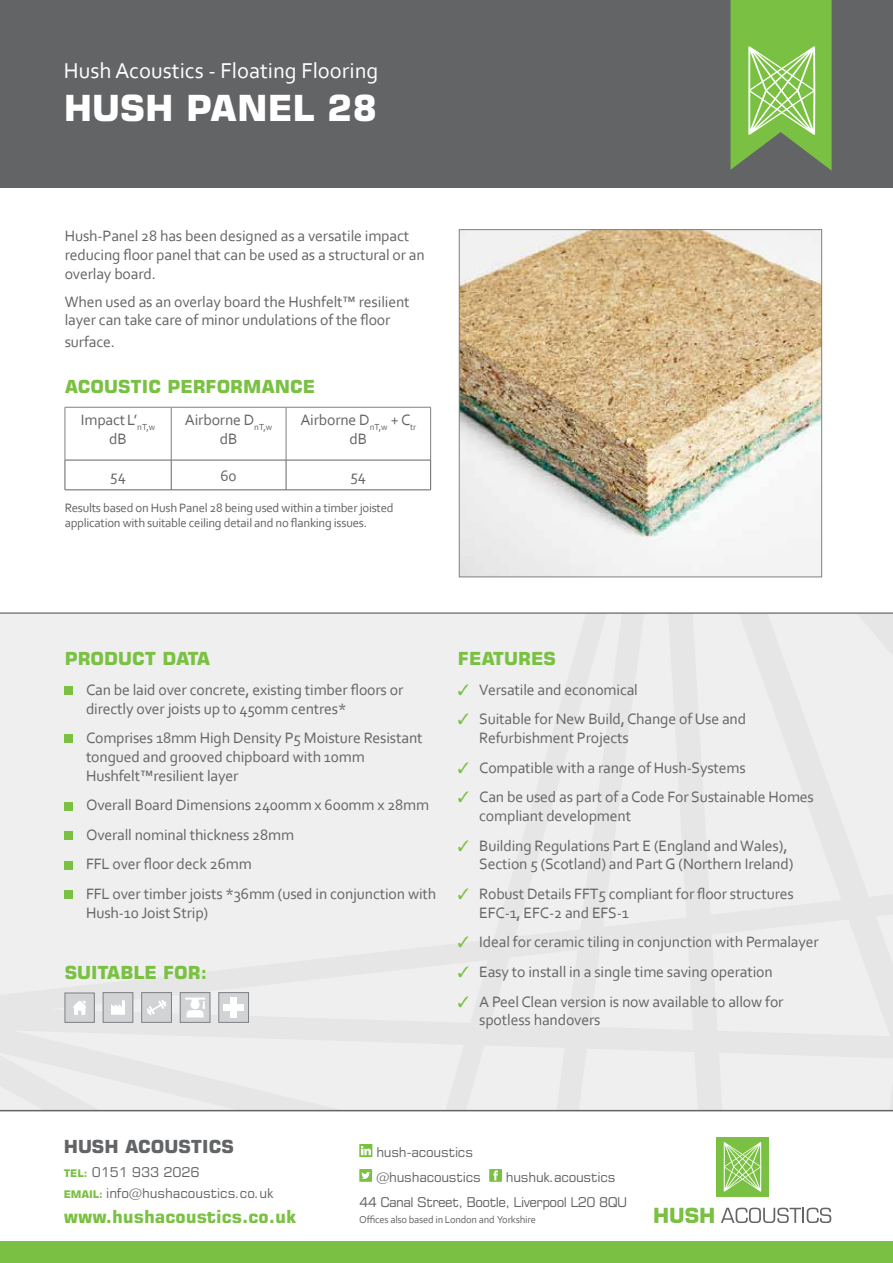
<style>
.page{position:relative;width:893px;height:1263px;background:#fff}
.page>*{position:absolute;margin:0;border:0;box-sizing:border-box;transform-origin:0 0}
.t1{font:700 36px "Square 721 BT";color:#fff}
.t2{font:22.5px "Corbel";color:#fff}
.t3{font:700 18px "Square 721 BT";color:#7ac143}
.t4{font:700 18px "Square 721 BT";color:#636466}
.t5{font:15.75px/18.9px "Corbel";letter-spacing:-.01em;color:#636466}
.t6{font:13.5px/20.4px "Square 721 BT";letter-spacing:-.02em;color:#636466}
.t7{font:13.5px/24.8px "Square 721 BT";letter-spacing:-.04em;color:#636466}
.t8{font:12.75px/15.3px "Corbel";letter-spacing:-.02em;color:#636466}
.t9{font:10.5px "Corbel";letter-spacing:-.02em;color:#636466}
.s1{color:#7ac143}
.s2{font-weight:700;font-size:10.5px;color:#7ac143}
</style>
<div class="page">
<div style="left:0;top:612px;width:893px;height:498px;background:#efeff0"></div>
<hr style="left:0;top:612px;width:893px;height:2px;background:#7e8083">
<div style="left:0;top:0;width:893px;height:187px;background:#636466"></div>
<svg style="left:730px;top:0;width:102px;height:171px;background:#83bb58"></svg>
<hr style="left:65px;top:407px;width:1px;height:53px;background:#7e8083">
<hr style="left:65px;top:407px;width:106px;height:1px;background:#7e8083">
<hr style="left:171px;top:407px;width:115px;height:1px;background:#7e8083">
<hr style="left:286px;top:407px;width:145px;height:1px;background:#7e8083">
<hr style="left:171px;top:407px;width:1px;height:53px;background:#7e8083">
<hr style="left:286px;top:407px;width:1px;height:53px;background:#7e8083">
<hr style="left:430px;top:407px;width:1px;height:53px;background:#7e8083">
<hr style="left:65px;top:460px;width:106px;height:1px;background:#636466">
<hr style="left:65px;top:460px;width:1px;height:30px;background:#636466">
<hr style="left:65px;top:490px;width:106px;height:1px;background:#636466">
<hr style="left:171px;top:460px;width:115px;height:1px;background:#636466">
<hr style="left:171px;top:460px;width:1px;height:30px;background:#636466">
<hr style="left:171px;top:490px;width:115px;height:1px;background:#636466">
<hr style="left:286px;top:460px;width:145px;height:1px;background:#636466">
<hr style="left:286px;top:460px;width:1px;height:30px;background:#636466">
<hr style="left:430px;top:460px;width:1px;height:30px;background:#636466">
<hr style="left:286px;top:490px;width:145px;height:1px;background:#636466">
<div style="left:65px;top:686px;width:8px;height:9px;background:#7ac143"></div>
<div style="left:65px;top:734px;width:8px;height:9px;background:#7ac143"></div>
<div style="left:65px;top:802px;width:8px;height:8px;background:#7ac143"></div>
<div style="left:65px;top:831px;width:8px;height:9px;background:#7ac143"></div>
<div style="left:65px;top:861px;width:8px;height:8px;background:#7ac143"></div>
<div style="left:65px;top:890px;width:8px;height:9px;background:#7ac143"></div>
<div style="left:65px;top:993px;width:29px;height:29px;background:#d2d3d4"></div>
<svg style="left:73px;top:1001px;width:13px;height:14px"></svg>
<div style="left:65px;top:993px;width:30px;height:29px;border:1px solid #7e8083"></div>
<div style="left:103px;top:992px;width:30px;height:30px;background:#d2d3d4"></div>
<svg style="left:111px;top:1000px;width:14px;height:15px"></svg>
<div style="left:103px;top:992px;width:30px;height:30px;border:1px solid #7e8083"></div>
<div style="left:142px;top:992px;width:29px;height:30px;background:#d2d3d4"></div>
<svg style="left:147px;top:1000px;width:20px;height:15px"></svg>
<div style="left:141px;top:992px;width:31px;height:30px;border:1px solid #7e8083"></div>
<div style="left:180px;top:992px;width:30px;height:30px;background:#d2d3d4"></div>
<svg style="left:185px;top:997px;width:20px;height:20px"></svg>
<div style="left:180px;top:992px;width:30px;height:30px;border:1px solid #7e8083"></div>
<div style="left:219px;top:992px;width:30px;height:30px;background:#d2d3d4"></div>
<div style="left:231px;top:997px;width:6px;height:20px;background:#fff"></div>
<div style="left:224px;top:1004px;width:20px;height:6px;background:#fff"></div>
<div style="left:219px;top:992px;width:30px;height:30px;border:1px solid #7e8083"></div>
<img style="left:461px;top:231px;width:359px;height:344px">
<div style="left:459px;top:229px;width:363px;height:348px;border:1px solid #7e8083"></div>
<div style="left:716px;top:1137px;width:53px;height:59px;background:#7ac143"></div>
<svg style="left:724px;top:1142px;width:37px;height:49px"></svg>
<svg style="left:654px;top:1207px;width:60px;height:16px"></svg>
<svg style="left:721px;top:1207px;width:110px;height:16px"></svg>
<svg style="left:359px;top:1144px;width:13px;height:13px"></svg>
<svg style="left:359px;top:1169px;width:13px;height:13px"></svg>
<svg style="left:489px;top:1169px;width:13px;height:13px"></svg>
<div style="left:0;top:1242px;width:893px;height:21px;background:#7ac143"></div>
<hr style="left:0;top:1110px;width:893px;height:1px;background:#636466">
<h2 class="t2" style="left:64px;top:56px;width:316px">Hush Acoustics - Floating Flooring</h2>
<h1 class="t1" style="left:64px;top:86px;width:315px">HUSH PANEL 28</h1>
<p class="t5" style="left:65px;top:226px;width:361px">Hush-Panel 28 has been designed as a versatile impact reducing floor panel that can be used as a structural or an overlay board.</p>
<p class="t5" style="left:65px;top:291px;width:346px">When used as an overlay board the Hushfelt™ resilient layer can take care of minor undulations of the floor</p>
<p class="t5" style="left:65px;top:332px;width:52px">surface.</p>
<p class="t3" style="left:65px;top:375px;width:252px">ACOUSTIC PERFORMANCE</p>
<p class="t5" style="left:81px;top:410px;width:76px;text-align:center">ImpactL’<sub>nT,w </sub>dB</p>
<p class="t5" style="left:185px;top:410px;width:89px;text-align:center">Airborne D<sub>nT,w </sub>dB</p>
<p class="t5" style="left:300px;top:410px;width:117px;text-align:center">Airborne D<sub>nT,w</sub> + C<sub>tr </sub>dB</p>
<p class="t5" style="left:110px;top:466px;width:17px">54</p>
<p class="t5" style="left:221px;top:466px;width:18px">60</p>
<p class="t5" style="left:351px;top:466px;width:17px">54</p>
<p class="t8" style="left:65px;top:500px;width:330px">Results based on Hush Panel 28 being used within a timber joisted application with suitable ceiling detail and no flanking issues.</p>
<p class="t3" style="left:65px;top:648px;width:147px">PRODUCT DATA</p>
<p class="t5" style="left:86px;top:680px;width:319px">Can be laid over concrete, existing timber floors or directly over joists up to 450mm centres*</p>
<p class="t5" style="left:86px;top:728px;width:338px">Comprises 18mm High Density P5 Moisture Resistant tongued and grooved chipboard with 10mm<br>Hushfelt™resilient layer</p>
<p class="t5" style="left:86px;top:790px;width:352px;line-height:29.5px">Overall Board Dimensions 2400mm x 600mm x 28mm Overall nominal thickness 28mm<br>FFL over floor deck 26mm<br>FFL over timber joists *36mm (used in conjunction with</p>
<p class="t5" style="left:86px;top:903px;width:124px">Hush-10 Joist Strip)</p>
<p class="t3" style="left:65px;top:961px;width:144px">SUITABLE FOR:</p>
<p class="t3" style="left:458px;top:648px;width:99px">FEATURES</p>
<p class="t5" style="left:458px;top:680px;width:181px"><span class="s1">✓</span> Versatile and economical</p>
<p class="t5" style="left:479px;top:709px;width:268px;text-indent:-21px"><span class="s1">✓</span> Suitable for New Build, Change of Use and<br>Refurbishment Projects</p>
<p class="t5" style="left:458px;top:757px;width:289px"><span class="s1">✓</span> Compatible with a range of Hush-Systems</p>
<p class="t5" style="left:479px;top:787px;width:336px;text-indent:-21px"><span class="s1">✓</span> Can be used as part of a Code For Sustainable Homes compliant development</p>
<p class="t5" style="left:479px;top:835px;width:316px;text-indent:-21px"><span class="s1">✓</span> Building Regulations Part E (England and Wales),<br>Section 5 (Scotland) and Part G (Northern Ireland)</p>
<p class="t5" style="left:479px;top:884px;width:316px;text-indent:-21px"><span class="s1">✓</span> Robust Details FFT5 compliant for floor structures<br>EFC-1, EFC-2 and EFS-1</p>
<p class="t5" style="left:458px;top:932px;width:362px"><span class="s1">✓</span> Ideal for ceramic tiling in conjunction with Permalayer</p>
<p class="t5" style="left:458px;top:962px;width:316px"><span class="s1">✓</span> Easy to install in a single time saving operation</p>
<p class="t5" style="left:479px;top:991px;width:306px;text-indent:-21px"><span class="s1">✓</span> A Peel Clean version is now available to allow for spotless handovers</p>
<p class="t4" style="left:64px;top:1136px;width:172px">HUSH ACOUSTICS</p>
<p class="t6" style="left:64px;top:1162px;width:211px"><span class="s2">TEL:</span> 0151 933 2026<br><span class="s2">EMAIL:</span> info@hushacoustics.co.uk</p>
<p class="t3" style="left:64px;top:1206px;width:234px">www.hushacoustics.co.uk</p>
<p class="t6" style="left:376px;top:1139px;width:106px;line-height:24.8px">hush-acoustics @hushacoustics</p>
<p class="t7" style="left:359px;top:1164px;width:269px;text-indent:147px">hushuk.acoustics<br>44 Canal Street, Bootle, Liverpool L20 8QU</p>
<p class="t9" style="left:359px;top:1213px;width:178px">Offices also based in London and Yorkshire</p>
</div>
